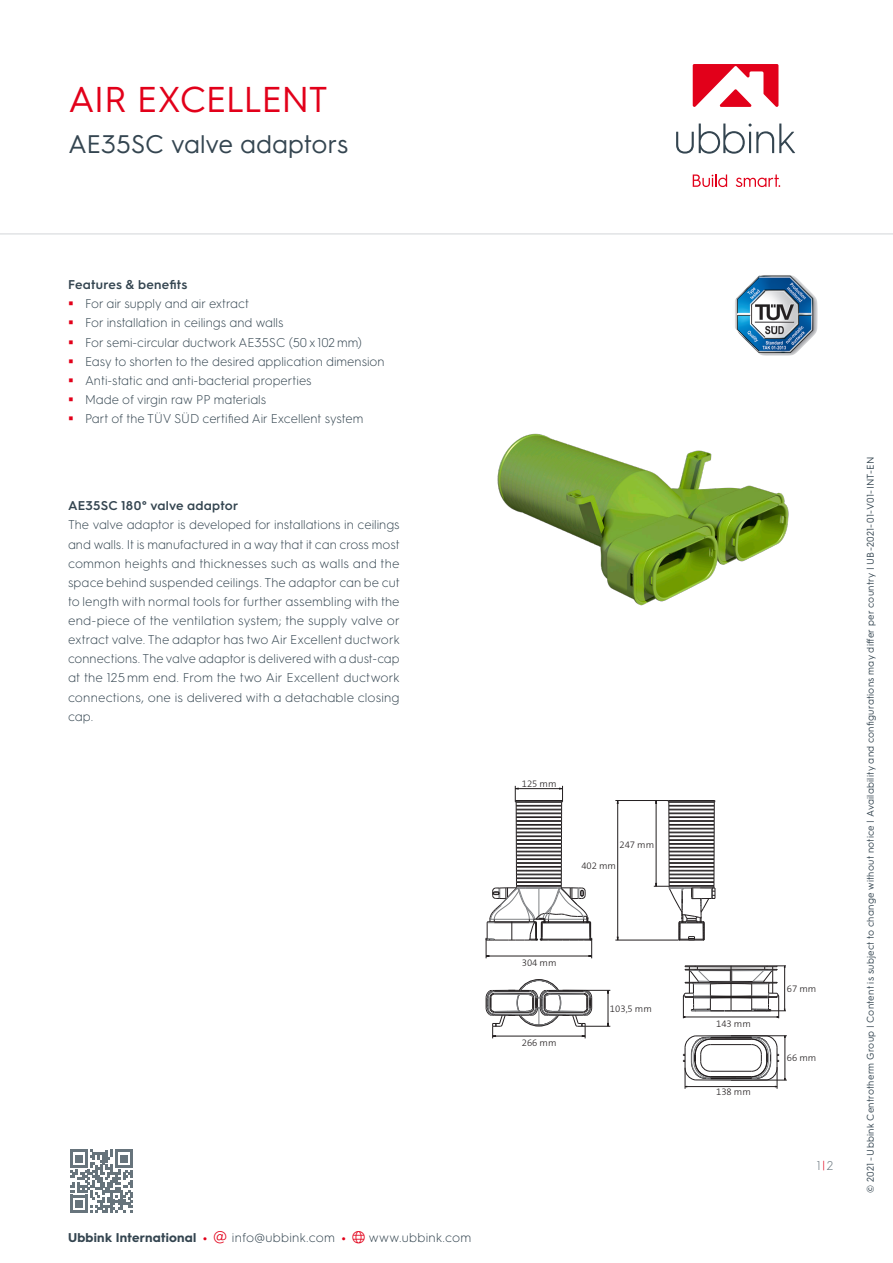
<style>
.page{position:relative;width:893px;height:1263px;background:#fff}
.page>*{position:absolute;margin:0;border:0;box-sizing:border-box;transform-origin:0 0}
._10_head{font:36px "HGS3";letter-spacing:-.02em;color:#e2001a}
._10_head_with_pages{font:25.5px "HGS3";letter-spacing:-.005em;color:#344550}
._30_body{font:300 12.75px/19.2px "HGS3";color:#344550;text-align:justify}
._30_body-2{font:300 12.75px "HGS3";letter-spacing:.02em;color:#344550}
._20_sub{font:600 12.75px "HGS3";letter-spacing:.015em;color:#344550}
.t1{font:300 12.75px "HGS3";color:#67747c}
._00_disclaimer{font:9.75px "HGS3";letter-spacing:.03em;color:#344550}
.t2{font:9.45px "The Sans HP3 Lig";color:#231f20}
.s1{font-weight:700}
.s2{font-weight:700;color:#e2001a}
.s3{color:#e2001a}
</style>
<div class="page">
<svg style="left:676px;top:124px;width:119px;height:30px"></svg>
<svg style="left:693px;top:174px;width:34px;height:13px"></svg>
<svg style="left:736px;top:174px;width:44px;height:13px"></svg>
<svg style="left:693px;top:64px;width:85px;height:43px"></svg>
<hr style="left:0;top:233px;width:893px;height:2px;background:#e1e3e5">
<svg style="left:70px;top:1150px;width:63px;height:62px"></svg>
<img style="left:735px;top:275px;width:27px;height:79px">
<svg style="left:485px;top:979px;width:125px;height:59px"></svg>
<svg style="left:486px;top:786px;width:106px;height:172px"></svg>
<hr style="left:608px;top:990px;width:1px;height:36px;background:#231f20">
<hr style="left:615px;top:940px;width:64px;height:1px;background:#231f20">
<hr style="left:617px;top:800px;width:1px;height:140px;background:#231f20">
<hr style="left:615px;top:800px;width:53px;height:1px;background:#231f20">
<svg style="left:654px;top:800px;width:62px;height:141px"></svg>
<hr style="left:731px;top:1080px;width:56px;height:1px;background:#231f20">
<hr style="left:731px;top:1035px;width:56px;height:1px;background:#231f20">
<svg style="left:682px;top:965px;width:104px;height:53px"></svg>
<svg style="left:683px;top:1035px;width:103px;height:54px"></svg>
<img style="left:497px;top:433px;width:292px;height:173px">
<p class="_10_head" style="left:68px;top:74px;width:262px">AIR EXCELLENT</p>
<p class="_10_head_with_pages" style="left:68px;top:126px;width:282px">AE35SC valve adaptors</p>
<p class="_20_sub" style="left:68px;top:276px;width:121px">Features &amp; benefits</p>
<p class="_30_body" style="left:85px;top:293px;width:166px">For air supply and air extract</p>
<p class="_30_body" style="left:85px;top:313px;width:200px">For installation in ceilings and walls</p>
<p class="_30_body" style="left:85px;top:332px;width:279px">For semi-circular ductwork AE35SC (50 x 102 mm)</p>
<p class="_30_body" style="left:85px;top:351px;width:301px">Easy to shorten to the desired application dimension</p>
<p class="_30_body" style="left:85px;top:370px;width:228px">Anti-static and anti-bacterial properties</p>
<p class="_30_body" style="left:85px;top:389px;width:183px">Made of virgin raw PP materials</p>
<p class="_30_body" style="left:85px;top:408px;width:280px">Part of the TÜV SÜD certified Air Excellent system</p>
<p class="_20_sub" style="left:68px;top:497px;width:172px">AE35SC 180° valve adaptor</p>
<p class="_30_body" style="left:68px;top:515px;width:333px">The valve adaptor is developed for installations in ceilings and walls. It is manufactured in a way that it can cross most common heights and thicknesses such as walls and the space behind suspended ceilings. The adaptor can be cut to length with normal tools for further assembling with the end-piece of the ventilation system; the supply valve or extract valve. The adaptor has two Air Excellent ductwork connections. The valve adaptor is delivered with a dust-cap at the 125 mm end. From the two Air Excellent ductwork connections, one is delivered with a detachable closing cap.</p>
<p class="t2" style="left:522px;top:777px;width:36px">125 mm</p>
<p class="t2" style="left:619px;top:839px;width:36px">247 mm</p>
<p class="t2" style="left:581px;top:860px;width:36px">402 mm</p>
<p class="t2" style="left:522px;top:957px;width:36px">304 mm</p>
<p class="t2" style="left:522px;top:1036px;width:36px">266 mm</p>
<p class="t2" style="left:610px;top:1002px;width:43px">103,5 mm</p>
<p class="_30_body-2" style="left:68px;top:1228px;width:405px"><span class="s1">Ubbink International</span> <span class="s2">•</span> <span class="s3">▼</span> info@ubbink.com <span class="s2">•</span> <span class="s3">●□</span> www.ubbink.com</p>
<p class="t2" style="left:716px;top:1017px;width:36px">143 mm</p>
<p class="t2" style="left:716px;top:1086px;width:36px">138 mm</p>
<p class="t2" style="left:787px;top:983px;width:31px">67 mm</p>
<p class="t2" style="left:787px;top:1052px;width:31px">66 mm</p>
<p class="t1" style="left:817px;top:1157px;width:18px">1<span class="s3">|</span>2</p>
<p class="_00_disclaimer" style="left:864px;top:1193px;width:738px;rotate:-90deg">© 2021 - Ubbink Centrotherm Group | Content is subject to change without notice | Availability and configurations may differ per country | UB-2021-01-V01-INT-EN</p>
</div>
